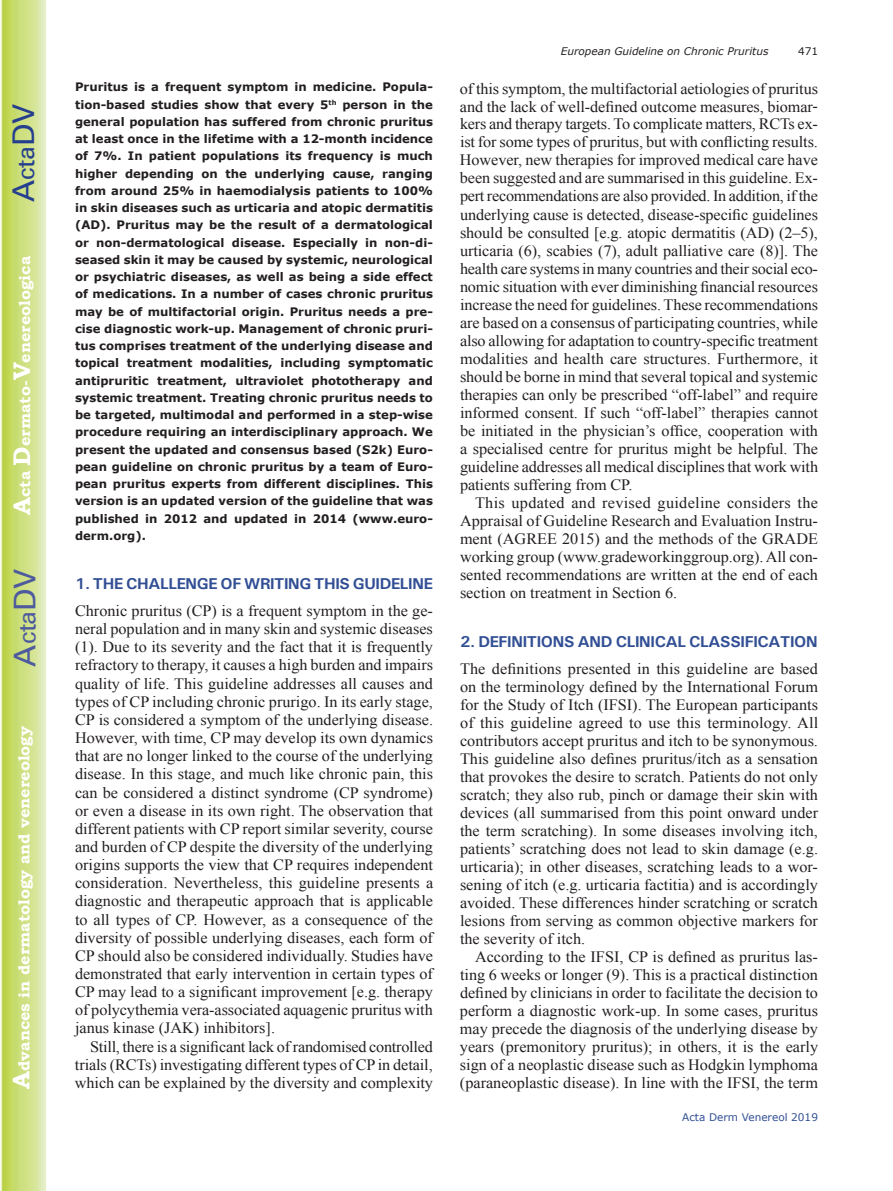
<style>
.page{position:relative;width:893px;height:1191px;background:#fff}
.page>*{position:absolute;margin:0;border:0;box-sizing:border-box;transform-origin:0 0}
.t1{font:30px "Univers";color:#4d5a9e}
.t2{font:30px "Univers";color:#253f8e}
.t3{font:15.75px/18px "Times New Roman";color:#231f20;text-align:justify}
.t4{font:700 15.75px "Univers";letter-spacing:-.02em;color:#324f95}
.t5{font:700 15.75px "Bookman Old Style";color:#fff}
.t6{font:700 11.7px/17.2px "Verdana";color:#231f20;text-align:justify}
.t7{font:italic 10.5px "Verdana";color:#231f20}
.t8{font:10.5px "Verdana";color:#324f95}
.t9{font:10.5px "Verdana";color:#231f20}
.s1{font-size:24px}
</style>
<div class="page">
<svg style="left:1px;top:0;width:45px;height:1191px;background:#cfe084"></svg>
<h1 class="t2" style="left:6px;top:202px;width:100px;rotate:-90deg">A<span class="s1">cta</span>DV</h1>
<p class="t5" style="left:15px;top:515px;width:260px;rotate:-90deg"><span class="s1">A</span>cta <span class="s1">D</span>ermato-<span class="s1">V</span>enereologica</p>
<h1 class="t1" style="left:7px;top:666px;width:100px;rotate:-90deg">A<span class="s1">cta</span>DV</h1>
<p class="t5" style="left:15px;top:1088px;width:364px;rotate:-90deg"><span class="s1">A</span>dvances in dermatology and venereology</p>
<p class="t6" style="left:75px;top:79px;width:359px">Pruritus is a frequent symptom in medicine. Popula&shy;tion-based studies show that every 5<sup>th</sup> person in the general population has suffered from chronic pruritus at least once in the lifetime with a 12-month incidence of 7%. In patient populations its frequency is much higher depending on the underlying cause, ranging from around 25% in haemodialysis patients to 100% in skin diseases such as urticaria and atopic dermatitis (AD). Pruritus may be the result of a dermatological or non-dermatological disease. Especially in non-di&shy;seased skin it may be caused by systemic, neurological or psychiatric diseases, as well as being a side effect of medications. In a number of cases chronic pruritus may be of multifactorial origin. Pruritus needs a pre&shy;cise diagnostic work-up. Management of chronic pruri&shy;tus comprises treatment of the underlying disease and topical treatment modalities, including symptomatic antipruritic treatment, ultraviolet phototherapy and systemic treatment. Treating chronic pruritus needs to be targeted, multimodal and performed in a step-wise procedure requiring an interdisciplinary approach. We present the updated and consensus based (S2k) Euro&shy;pean guideline on chronic pruritus by a team of Euro&shy;pean pruritus experts from different disciplines. This version is an updated version of the guideline that was published in 2012 and updated in 2014 (www.euro&shy;derm.org).</p>
<p class="t4" style="left:75px;top:573px;width:359px">1. THE CHALLENGE OF WRITING THIS GUIDELINE</p>
<p class="t3" style="left:75px;top:601px;width:360px">Chronic pruritus (CP) is a frequent symptom in the ge&shy;neral population and in many skin and systemic diseases (1). Due to its severity and the fact that it is frequently refractory to therapy, it causes a high burden and impairs quality of life. This guideline addresses all causes and types of CP including chronic prurigo. In its early stage, CP is considered a symptom of the underlying disease.<br>However, with time, CP may develop its own dynamics that are no longer linked to the course of the underlying disease. In this stage, and much like chronic pain, this can be considered a distinct syndrome (CP syndrome) or even a disease in its own right. The observation that different patients with CP report similar severity, course and burden of CP despite the diversity of the underlying origins supports the view that CP requires independent consideration. Nevertheless, this guideline presents a diagnostic and therapeutic approach that is applicable to all types of CP. However, as a consequence of the diversity of possible underlying diseases, each form of CP should also be considered individually. Studies have demonstrated that early intervention in certain types of CP may lead to a significant improvement [e.g. therapy of polycythemia vera-associated aquagenic pruritus with janus kinase (JAK) inhibitors].</p>
<p class="t3" style="left:75px;top:1037px;width:360px;text-indent:15px">Still, there is a significant lack ofrandomised controlled trials (RCTs) investigating different types of CP in detail, which can be explained by the diversity and complexity</p>
<p class="t7" style="left:561px;top:44px;width:209px">European Guideline on Chronic Pruritus</p>
<p class="t9" style="left:798px;top:44px;width:22px">471</p>
<p class="t3" style="left:460px;top:79px;width:360px">of this symptom, the multifactorial aetiologies of pruritus and the lack of well-defined outcome measures, biomar&shy;kers and therapy targets. To complicate matters, RCTs ex&shy;ist for some types of pruritus, but with conflicting results.<br>However, new therapies for improved medical care have been suggested and are summarised in this guideline. Ex&shy;pert recommendations are also provided. In addition, if the underlying cause is detected, disease-specific guidelines should be consulted [e.g. atopic dermatitis (AD) (2–5), urticaria (6), scabies (7), adult palliative care (8)]. The health care systems in many countries and their social eco&shy;nomic situation with ever diminishing financial resources increase the need for guidelines. These recommendations are based on a consensus of participating countries, while also allowing for adaptation to country-specific treatment modalities and health care structures. Furthermore, it should be borne in mind that several topical and systemic therapies can only be prescribed “off-label” and require informed consent. If such “off-label” therapies cannot be initiated in the physician’s office, cooperation with a specialised centre for pruritus might be helpful. The guideline addresses all medical disciplines that work with patients suffering from CP.</p>
<p class="t3" style="left:460px;top:493px;width:359px;text-indent:15px">This updated and revised guideline considers the Appraisal of Guideline Research and Evaluation Instru&shy;ment (AGREE 2015) and the methods of the GRADE working group (www.gradeworkinggroup.org). All con&shy;sented recommendations are written at the end of each section on treatment in Section 6.</p>
<p class="t4" style="left:460px;top:631px;width:359px">2. DEFINITIONS AND CLINICAL CLASSIFICATION</p>
<p class="t3" style="left:460px;top:659px;width:360px">The definitions presented in this guideline are based on the terminology defined by the International Forum for the Study of Itch (IFSI). The European participants of this guideline agreed to use this terminology. All contributors accept pruritus and itch to be synonymous.<br>This guideline also defines pruritus/itch as a sensation that provokes the desire to scratch. Patients do not only scratch; they also rub, pinch or damage their skin with devices (all summarised from this point onward under the term scratching). In some diseases involving itch, patients’ scratching does not lead to skin damage (e.g. urticaria); in other diseases, scratching leads to a wor&shy;sening of itch (e.g. urticaria factitia) and is accordingly avoided. These differences hinder scratching or scratch lesions from serving as common objective markers for the severity of itch.</p>
<p class="t3" style="left:460px;top:947px;width:360px;text-indent:15px">According to the IFSI, CP is defined as pruritus las&shy;ting 6 weeks or longer (9). This is a practical distinction defined by clinicians in order to facilitate the decision to perform a diagnostic work-up. In some cases, pruritus may precede the diagnosis of the underlying disease by years (premonitory pruritus); in others, it is the early sign of a neoplastic disease such as Hodgkin lymphoma (paraneoplastic disease). In line with the IFSI, the term</p>
<p class="t8" style="left:682px;top:1110px;width:137px">Acta Derm Venereol 2019</p>
</div>
